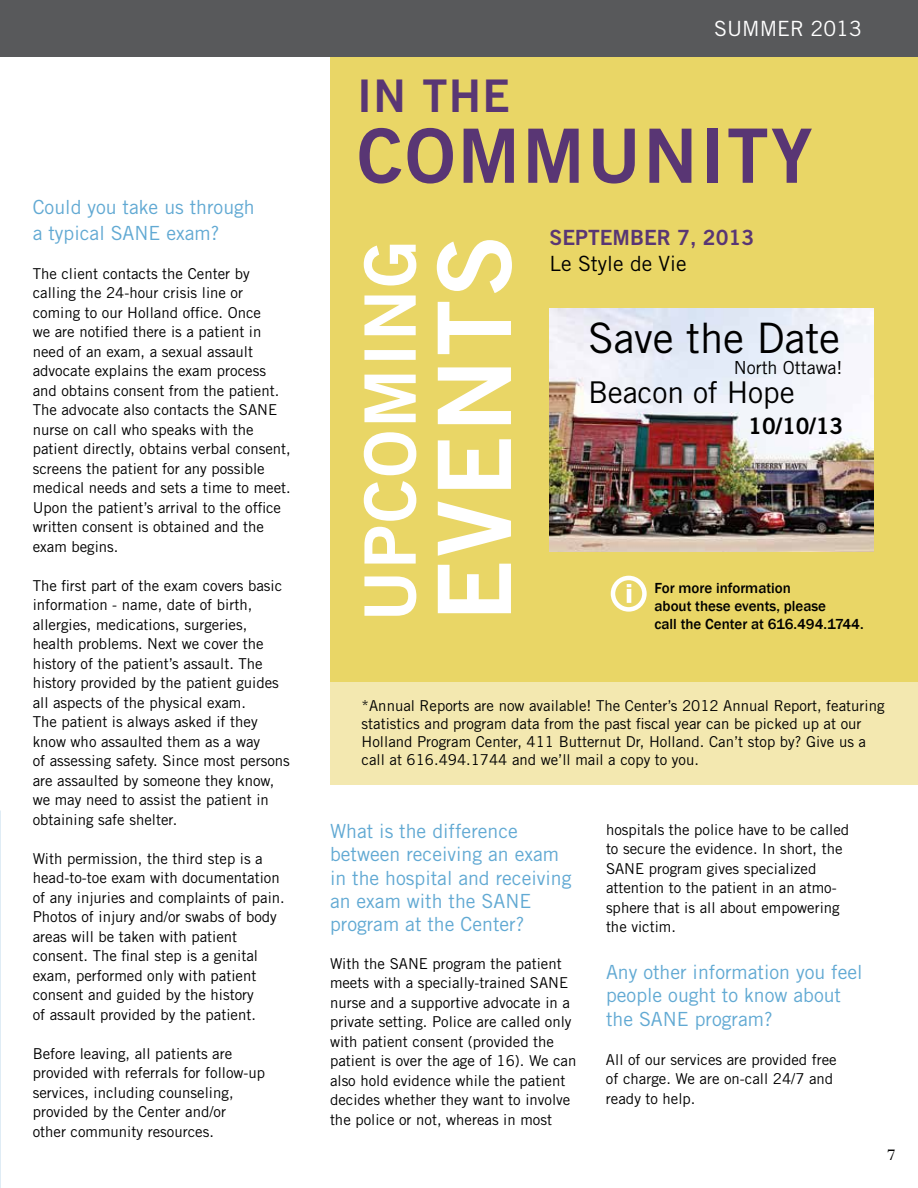
<style>
.page{position:relative;width:918px;height:1188px;background:#fff}
.page>*{position:absolute;margin:0;border:0;box-sizing:border-box;transform-origin:0 0}
.t1{font:75px "Trade Gothic LT Std Bd 2";letter-spacing:.03em;color:#593674}
.t2{font:45px "Trade Gothic LT Std Bd 2";color:#593674}
.t3{font:42px "Trade Gothic LT Std";letter-spacing:-.005em;color:#000}
.t4{font:30px "Trade Gothic LT Std";letter-spacing:-.005em;color:#000}
.t5{font:22.5px "Trade Gothic LT Std Bd 2";color:#000}
.t6{font:21px "Trade Gothic LT Std Bd 2";color:#593674}
.t7{font:21px "Trade Gothic LT Std";color:#000}
.t8{font:21px "Trade Gothic LT Std";color:#fff}
.t9{font:19.5px/23.4px "Trade Gothic LT Std";color:#61a9d3}
.t10{font:18px "Trade Gothic LT Std";letter-spacing:-.005em;color:#000}
.t11{font:18px "Perpetua";color:#000}
.t12{font:15px/19.5px "Trade Gothic LT Std";color:#000}
.t13{font:500 15px/18px "Franklin Gothic";color:#000}
</style>
<div class="page">
<div style="left:330px;top:681px;width:588px;height:104px;background:#f3e8b0"></div>
<div style="left:330px;top:54px;width:588px;height:627px;background:#e9d666"></div>
<div style="left:611px;top:576px;width:36px;height:36px;border:4px solid #fff;border-radius:50%"></div>
<svg style="left:627px;top:584px;width:4px;height:19px"></svg>
<div style="left:0;top:0;width:918px;height:56px;background:#58595b"></div>
<svg style="left:437px;top:240px;width:75px;height:373px"></svg>
<svg style="left:364px;top:245px;width:52px;height:371px"></svg>
<img style="left:550px;top:308px;width:324px;height:243px">
<h3 class="t9" style="left:33px;top:194px;width:224px;line-height:25.5px">Could you take us through a typical SANE exam?</h3>
<p class="t12" style="left:33px;top:264px;width:260px">The client contacts the Center by calling the 24-hour crisis line or coming to our Holland office. Once<br>we are notified there is a patient in need of an exam, a sexual assault advocate explains the exam process and obtains consent from the patient.<br>The advocate also contacts the SANE nurse on call who speaks with the patient directly, obtains verbal consent, screens the patient for any possible medical needs and sets a time to meet.<br>Upon the patient’s arrival to the office written consent is obtained and the exam begins.</p>
<p class="t12" style="left:33px;top:576px;width:259px">The first part of the exam covers basic information - name, date of birth, allergies, medications, surgeries, health problems. Next we cover the history of the patient’s assault. The history provided by the patient guides all aspects of the physical exam.<br>The patient is always asked if they know who assaulted them as a way<br>of assessing safety. Since most persons are assaulted by someone they know, we may need to assist the patient in obtaining safe shelter.</p>
<p class="t12" style="left:33px;top:849px;width:254px">With permission, the third step is a head-to-toe exam with documentation of any injuries and complaints of pain.<br>Photos of injury and/or swabs of body areas will be taken with patient consent. The final step is a genital exam, performed only with patient consent and guided by the history<br>of assault provided by the patient.</p>
<p class="t12" style="left:33px;top:1044px;width:234px">Before leaving, all patients are provided with referrals for follow-up services, including counseling, provided by the Center and/or<br>other community resources.</p>
<h3 class="t8" style="left:714px;top:15px;width:149px">SUMMER 2013</h3>
<h2 class="t2" style="left:357px;top:68px;width:154px">IN THE</h2>
<h1 class="t1" style="left:357px;top:110px;width:457px">COMMUNITY</h1>
<h3 class="t6" style="left:550px;top:225px;width:206px">SEPTEMBER 7, 2013</h3>
<h3 class="t7" style="left:550px;top:250px;width:139px">Le Style de Vie</h3>
<h3 class="t3" style="left:588px;top:313px;width:254px">Save the Date</h3>
<p class="t10" style="left:734px;top:357px;width:110px">North Ottawa!</p>
<h3 class="t4" style="left:588px;top:374px;width:208px">Beacon of Hope</h3>
<h3 class="t5" style="left:748px;top:412px;width:96px">10/10/13</h3>
<p class="t13" style="left:654px;top:579px;width:211px">For more information<br>about these events, please<br>call the Center at 616.494.1744.</p>
<p class="t12" style="left:362px;top:696px;width:524px;line-height:18px">*Annual Reports are now available! The Center’s 2012 Annual Report, featuring statistics and program data from the past fiscal year can be picked up at our Holland Program Center, 411 Butternut Dr, Holland. Can’t stop by? Give us a call at 616.494.1744 and we’ll mail a copy to you.</p>
<h3 class="t9" style="left:330px;top:819px;width:243px">What is the difference between receiving an exam in the hospital and receiving an exam with the SANE program at the Center?</h3>
<p class="t12" style="left:330px;top:954px;width:248px">With the SANE program the patient meets with a specially-trained SANE nurse and a supportive advocate in a private setting. Police are called only with patient consent (provided the patient is over the age of 16). We can also hold evidence while the patient decides whether they want to involve the police or not, whereas in most</p>
<p class="t12" style="left:606px;top:819px;width:245px">hospitals the police have to be called to secure the evidence. In short, the<br>SANE program gives specialized attention to the patient in an atmo&shy;sphere that is all about empowering the victim.</p>
<h3 class="t9" style="left:606px;top:960px;width:258px">Any other information you feel people ought to know about the SANE program?</h3>
<p class="t12" style="left:606px;top:1049px;width:232px">All of our services are provided free of charge. We are on-call 24/7 and ready to help.</p>
<p class="t11" style="left:887px;top:1143px;width:10px">7</p>
</div>
